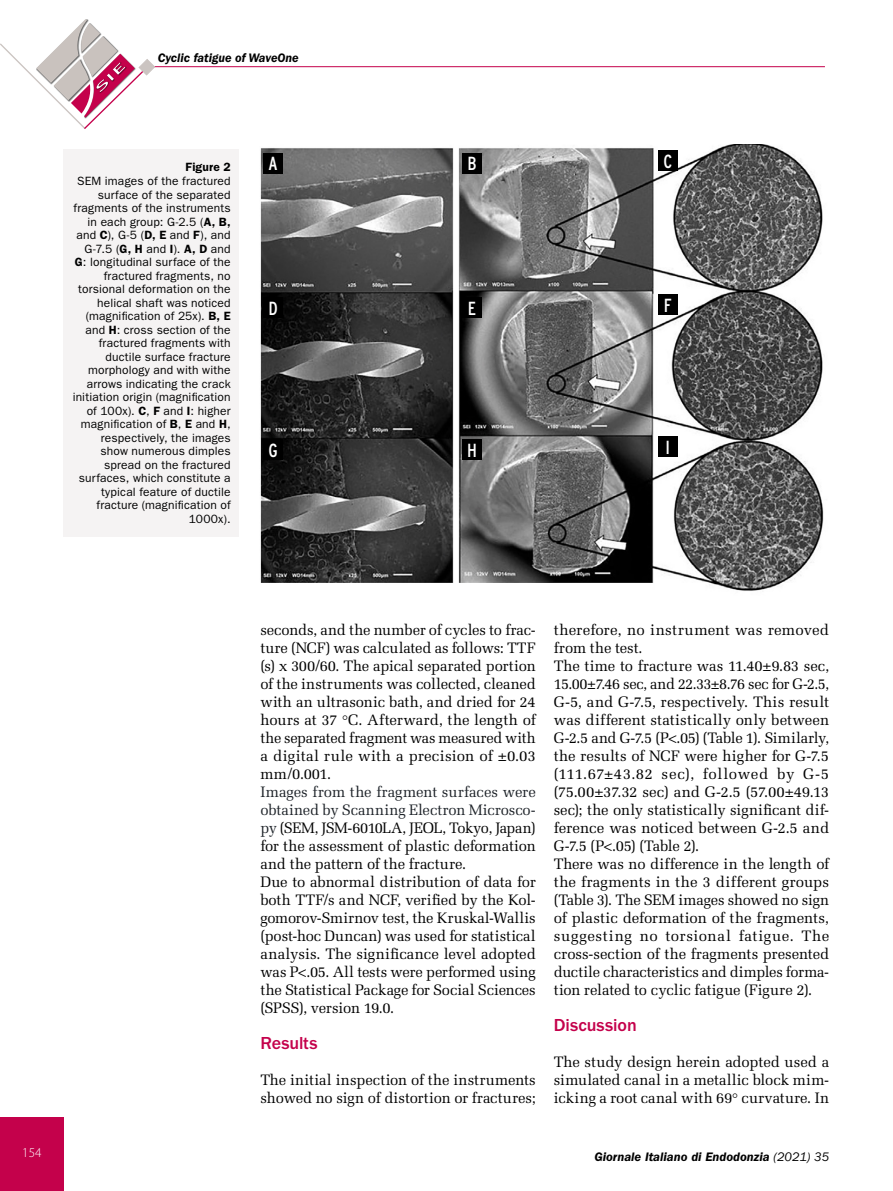
<style>
.page{position:relative;width:893px;height:1191px;background:#fff}
.page>*{position:absolute;margin:0;border:0;box-sizing:border-box;transform-origin:0 0}
._004_TES{font:condensed 18.9px "Interstate";color:#fff}
._000_TNT_01{font:500 18px "ITC Franklin Gothic Std";color:#c4014b}
._004_TES-2{font:15.15px/18px "Melior LT Std";color:#000;text-align:justify}
.t1{font:300 13.5px "Myriad Pro";color:#fff}
.t2{font:italic 600 12.75px "ITC Franklin Gothic Std";color:#000}
._010_DIDA{font:12px/13.5px "ITC Franklin Gothic Std";letter-spacing:.015em;color:#000;text-align:right}
._010_DIDA-2{font:600 12px "ITC Franklin Gothic Std";letter-spacing:.015em;color:#000}
.s1{font-weight:600}
.s2{color:#1d2228}
.s3{font-weight:400}
</style>
<div class="page">
<div style="left:0;top:1118px;width:64px;height:73px;background:#c4014b"></div>
<hr style="left:147px;top:66px;width:678px;height:1px;background:#c4014b">
<svg style="left:0;top:19px;width:155px;height:110px"></svg>
<div style="left:64px;top:149px;width:175px;height:387px;background:#f5f3f3"></div>
<img style="left:260px;top:144px;width:564px;height:447px">
<div style="left:264px;top:153px;width:19px;height:21px;background:#000"></div>
<div style="left:462px;top:153px;width:19px;height:21px;background:#000"></div>
<div style="left:658px;top:150px;width:19px;height:21px;background:#000"></div>
<div style="left:264px;top:297px;width:19px;height:21px;background:#000"></div>
<div style="left:462px;top:297px;width:19px;height:21px;background:#000"></div>
<div style="left:658px;top:294px;width:19px;height:21px;background:#000"></div>
<div style="left:264px;top:439px;width:19px;height:21px;background:#000"></div>
<div style="left:462px;top:439px;width:19px;height:21px;background:#000"></div>
<div style="left:658px;top:436px;width:19px;height:21px;background:#000"></div>
<p class="t2" style="left:158px;top:51px;width:143px">Cyclic fatigue of WaveOne</p>
<p class="_010_DIDA-2" style="left:186px;top:160px;width:47px">Figure 2</p>
<p class="_010_DIDA" style="left:73px;top:174px;width:159px">SEM images of the fractured surface of the separated fragments of the instruments in each group: G-2.5 (<span class="s1">A, B, </span>and <span class="s1">C</span>), G-5 (<span class="s1">D, E</span> and <span class="s1">F</span>), and<br>G-7.5 (<span class="s1">G, H</span> and <span class="s1">I</span>). <span class="s1">A, D</span> and<br><span class="s1">G</span>: longitudinal surface of the fractured fragments, no torsional deformation on the helical shaft was noticed (magnification of 25x). <span class="s1">B, E </span>and <span class="s1">H</span>: cross section of the fractured fragments with ductile surface fracture morphology and with withe arrows indicating the crack initiation origin (magnification of 100x). <span class="s1">C</span>, <span class="s1">F</span> and <span class="s1">I</span>: higher magnification of <span class="s1">B</span>, <span class="s1">E</span> and <span class="s1">H</span>, respectively, the images show numerous dimples spread on the fractured surfaces, which constitute a typical feature of ductile fracture (magnification of<br>1000x).</p>
<p class="_004_TES" style="left:269px;top:153px;width:11px">A</p>
<p class="_004_TES" style="left:467px;top:153px;width:11px">B</p>
<p class="_004_TES" style="left:663px;top:150px;width:10px">C</p>
<p class="_004_TES" style="left:268px;top:298px;width:11px">D</p>
<p class="_004_TES" style="left:468px;top:298px;width:10px">E</p>
<p class="_004_TES" style="left:664px;top:294px;width:9px">F</p>
<p class="_004_TES" style="left:268px;top:439px;width:11px">G</p>
<p class="_004_TES" style="left:467px;top:439px;width:11px">H</p>
<p class="_004_TES" style="left:665px;top:436px;width:6px">I</p>
<p class="t1" style="left:22px;top:1145px;width:21px">154</p>
<p class="_004_TES-2" style="left:260px;top:621px;width:277px">seconds, and the number of cycles to frac&shy;ture (NCF) was calculated as follows: TTF (s) x 300/60. The apical separated portion of the instruments was collected, cleaned with an ultrasonic bath, and dried for 24 hours at 37 °C. Afterward, the length of the separated fragment was measured with a digital rule with a precision of ±0.03 mm/0.001.</p>
<p class="_004_TES-2" style="left:260px;top:783px;width:277px"><span class="s2">Images from the fragment surfaces were obtained by Scanning Electron Microsco&shy;py</span> (SEM, JSM-6010LA, JEOL, Tokyo, Japan) for the assessment of plastic deformation and the pattern of the fracture.</p>
<p class="_004_TES-2" style="left:260px;top:873px;width:277px">Due to abnormal distribution of data for both TTF/s and NCF, verified by the Kol&shy;gomorov-Smirnov test, the Kruskal-Wallis (post-hoc Duncan) was used for statistical analysis. The significance level adopted was P&lt;.05. All tests were performed using the Statistical Package for Social Sciences (SPSS), version 19.0.</p>
<p class="_000_TNT_01" style="left:260px;top:1033px;width:59px">Results</p>
<p class="_004_TES-2" style="left:260px;top:1071px;width:277px">The initial inspection of the instruments showed no sign of distortion or fractures;</p>
<p class="_004_TES-2" style="left:554px;top:621px;width:277px">therefore, no instrument was removed from the test.</p>
<p class="_004_TES-2" style="left:554px;top:657px;width:277px">The time to fracture was 11.40±9.83 sec, 15.00±7.46 sec, and 22.33±8.76 sec for G-2.5, G-5, and G-7.5, respectively. This result was different statistically only between G-2.5 and G-7.5 (P&lt;.05) (Table 1). Similarly, the results of NCF were higher for G-7.5 (111.67±43.82 sec), followed by G-5 (75.00±37.32 sec) and G-2.5 (57.00±49.13 sec); the only statistically significant dif&shy;ference was noticed between G-2.5 and G-7.5 (P&lt;.05) (Table 2).</p>
<p class="_004_TES-2" style="left:554px;top:855px;width:277px">There was no difference in the length of the fragments in the 3 different groups (Table 3). The SEM images showed no sign of plastic deformation of the fragments, suggesting no torsional fatigue. The cross-section of the fragments presented ductile characteristics and dimples forma&shy;tion related to cyclic fatigue (Figure 2).</p>
<p class="_000_TNT_01" style="left:554px;top:1015px;width:84px">Discussion</p>
<p class="_004_TES-2" style="left:554px;top:1053px;width:277px">The study design herein adopted used a simulated canal in a metallic block mim&shy;icking a root canal with 69° curvature. In</p>
<p class="t2" style="left:594px;top:1149px;width:236px">Giornale Italiano di Endodonzia <span class="s3">(2021) 35</span></p>
</div>
